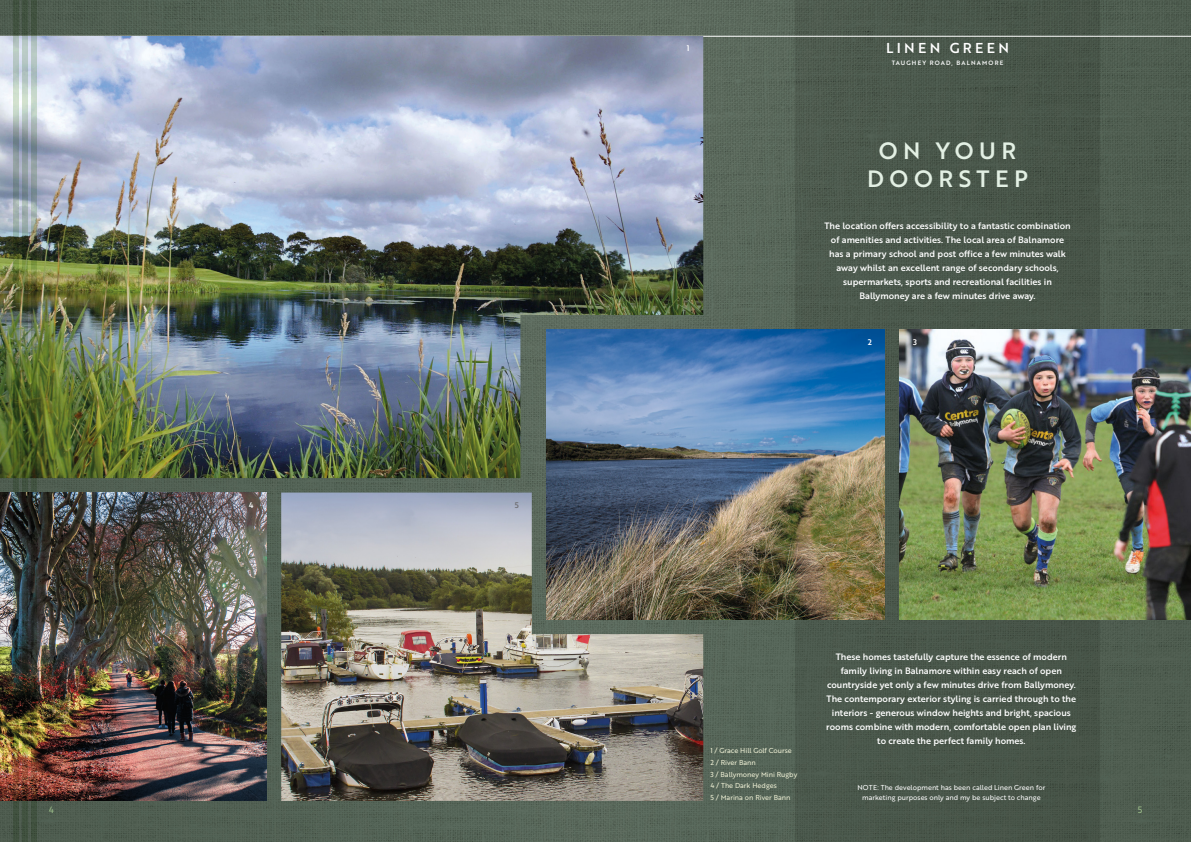
<style>
.page{position:relative;width:1191px;height:842px;background:#fff}
.page>*{position:absolute;margin:0;border:0;box-sizing:border-box;transform-origin:0 0}
.t1{font:23px/27.6px "Brother 1816 Medium";letter-spacing:.24em;color:#e3f0e4;text-align:center}
.t2{font:14px "Brother 1816 Medium";letter-spacing:.24em;color:#fff}
.t3{font:9px/14px "Brother 1816 Medium";color:#fff;text-align:center}
.t4{font:9px "Brother 1816 Regular";color:#9dbe8a}
.t5{font:8px "Brother 1816 Medium";color:#fff}
.t6{font:8px "Brother 1816 Medium";color:#717074}
.t7{font:7px/10px "Brother 1816 Regular";color:#fff;text-align:center}
.t8{font:7px "Brother 1816 Regular";color:#eeefd4}
.t9{font:6.1px "Brother 1816 Medium";letter-spacing:.195em;color:#fff}
</style>
<div class="page">
<img style="left:0;top:0;width:1191px;height:842px">
<div style="left:795px;top:0;width:304px;height:842px;background:#4a574b"></div>
<hr style="left:0;top:36px;width:1191px;height:1px;background:#fff">
<img style="left:0;top:493px;width:267px;height:308px">
<img style="left:281px;top:493px;width:422px;height:308px">
<img style="left:0;top:36px;width:703px;height:442px">
<img style="left:899px;top:329px;width:292px;height:291px">
<img style="left:546px;top:329px;width:338px;height:291px">
<img style="left:13px;top:0;width:6px;height:842px">
<img style="left:22px;top:0;width:6px;height:842px">
<img style="left:31px;top:0;width:5px;height:842px">
<p class="t5" style="left:249px;top:499px;width:6px">4</p>
<p class="t6" style="left:515px;top:499px;width:6px">5</p>
<p class="t5" style="left:687px;top:42px;width:4px">1</p>
<p class="t2" style="left:886px;top:38px;width:125px">LINEN GREEN</p>
<p class="t9" style="left:891px;top:59px;width:113px">TAUGHEY ROAD, BALNAMORE</p>
<p class="t1" style="left:867px;top:136px;width:163px">ON YOUR<br>DOORSTEP</p>
<p class="t3" style="left:824px;top:218px;width:248px">The location offers accessibility to a fantastic combination of amenities and activities. The local area of Balnamore has a primary school and post office a few minutes walk away whilst an excellent range of secondary schools, supermarkets, sports and recreational facilities in Ballymoney are a few minutes drive away.</p>
<p class="t5" style="left:868px;top:336px;width:6px">2</p>
<p class="t5" style="left:913px;top:336px;width:5px">3</p>
<p class="t8" style="left:710px;top:745px;width:83px">1 / Grace Hill Golf Course</p>
<p class="t8" style="left:710px;top:757px;width:47px">2 / River Bann</p>
<p class="t8" style="left:710px;top:769px;width:89px">3 / Ballymoney Mini Rugby</p>
<p class="t8" style="left:710px;top:781px;width:68px">4 / The Dark Hedges</p>
<p class="t8" style="left:710px;top:792px;width:82px">5 / Marina on River Bann</p>
<p class="t3" style="left:826px;top:649px;width:252px">These homes tastefully capture the essence of modern family living in Balnamore within easy reach of open countryside yet only a few minutes drive from Ballymoney.<br>The contemporary exterior styling is carried through to the interiors - generous window heights and bright, spacious rooms combine with modern, comfortable open plan living to create the perfect family homes.</p>
<p class="t7" style="left:857px;top:782px;width:189px">NOTE: The development has been called Linen Green for marketing purposes only and my be subject to change</p>
<p class="t4" style="left:49px;top:803px;width:7px">4</p>
<p class="t4" style="left:1137px;top:803px;width:6px">5</p>
</div>
